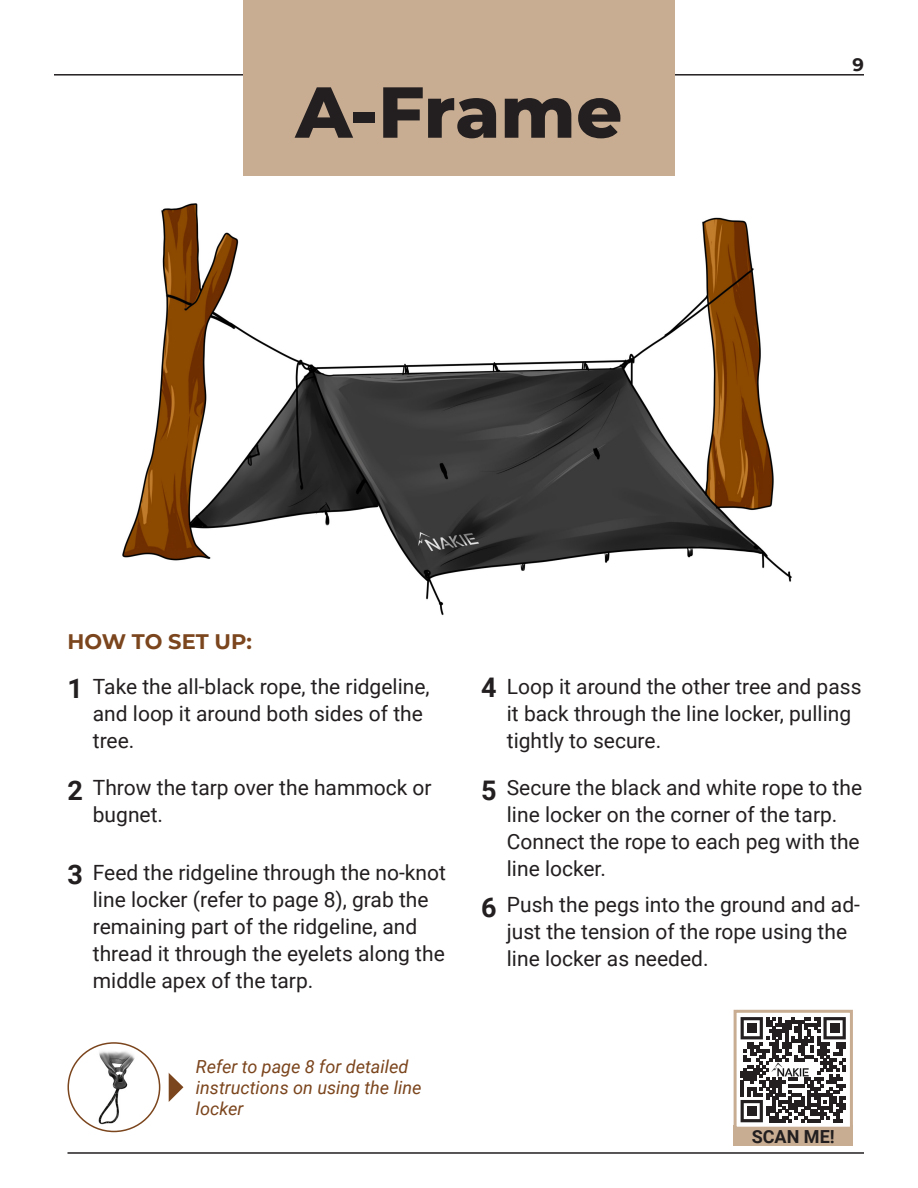
<style>
.page{position:relative;width:918px;height:1188px;background:#fff}
.page>*{position:absolute;margin:0;border:0;box-sizing:border-box;transform-origin:0 0}
.t1{font:800 72px "Montserrat";letter-spacing:-.005em;color:#231f20}
.t2{font:700 27px "Roboto";color:#231f20}
.t3{font:21px/27px "Roboto";color:#231f20}
.t4{font:700 21px "Montserrat";color:#7b451d}
.t5{font:italic 18px/21px "Roboto";color:#7b451d}
.t6{font:700 18px "Roboto";color:#231f20}
.t7{font:700 18px "Montserrat";color:#231f20}
</style>
<div class="page">
<img style="left:122px;top:203px;width:670px;height:413px">
<hr style="left:54px;top:74px;width:810px;height:2px;background:#231f20">
<div style="left:734px;top:1126px;width:119px;height:20px;background:#c8ad92"></div>
<div style="left:734px;top:1010px;width:119px;height:120px;background:#fff;border:3px solid #c8ad92"></div>
<div style="left:243px;top:0;width:432px;height:175px;background:#c8ad92"></div>
<hr style="left:68px;top:1152px;width:796px;height:2px;background:#231f20">
<img style="left:82px;top:1046px;width:67px;height:80px">
<svg style="left:168px;top:1072px;width:15px;height:30px"></svg>
<div style="left:68px;top:1042px;width:92px;height:90px;border:2px solid #7b451d;border-radius:50%"></div>
<svg style="left:741px;top:1017px;width:105px;height:105px"></svg>
<img style="left:769px;top:1063px;width:48px;height:14px">
<p class="t1" style="left:296px;top:59px;width:328px">A-Frame</p>
<p class="t4" style="left:68px;top:626px;width:186px">HOW TO SET UP:</p>
<p class="t7" style="left:853px;top:52px;width:13px">9</p>
<p class="t2" style="left:68px;top:670px;width:17px">1</p>
<p class="t3" style="left:93px;top:672px;width:338px">Take the all-black rope, the ridgeline, and loop it around both sides of the tree.</p>
<p class="t2" style="left:481px;top:668px;width:17px">4</p>
<p class="t3" style="left:507px;top:672px;width:356px">Loop it around the other tree and pass it back through the line locker, pulling tightly to secure.</p>
<p class="t2" style="left:68px;top:771px;width:17px">2</p>
<p class="t2" style="left:68px;top:856px;width:17px">3</p>
<p class="t3" style="left:93px;top:774px;width:340px">Throw the tarp over the hammock or</p>
<p class="t2" style="left:481px;top:771px;width:17px">5</p>
<p class="t3" style="left:93px;top:801px;width:72px">bugnet.</p>
<p class="t3" style="left:93px;top:858px;width:355px">Feed the ridgeline through the no-knot line locker (refer to page 8), grab the remaining part of the ridgeline, and thread it through the eyelets along the middle apex of the tarp.</p>
<p class="t2" style="left:481px;top:888px;width:17px">6</p>
<p class="t3" style="left:507px;top:774px;width:357px">Secure the black and white rope to the line locker on the corner of the tarp.<br>Connect the rope to each peg with the line locker.</p>
<p class="t3" style="left:507px;top:890px;width:355px">Push the pegs into the ground and ad&shy;just the tension of the rope using the line locker as needed.</p>
<p class="t5" style="left:196px;top:1055px;width:227px">Refer to page 8 for detailed instructions on using the line locker</p>
<p class="t6" style="left:752px;top:1124px;width:84px">SCAN ME!</p>
</div>
